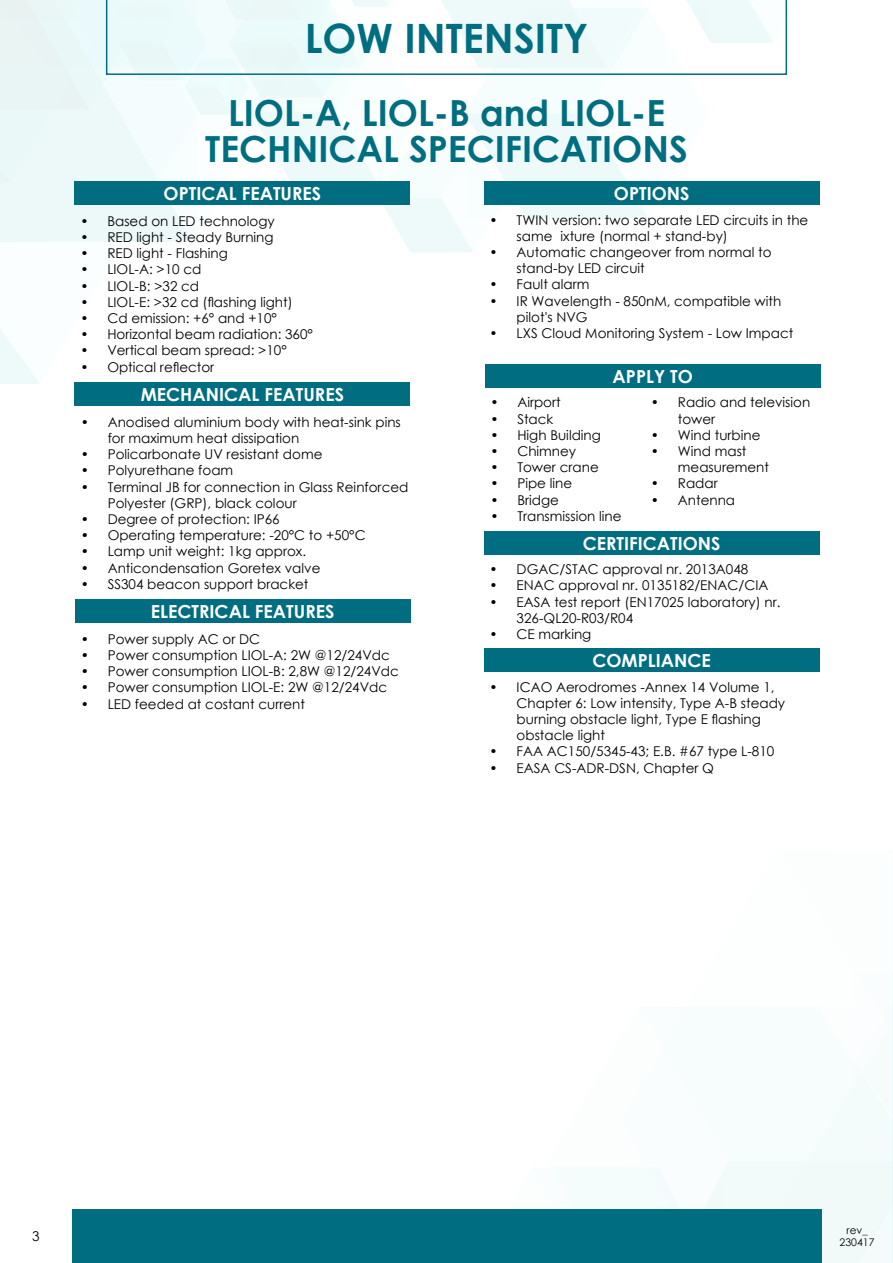
<style>
.page{position:relative;width:893px;height:1263px;background:#fff}
.page>*{position:absolute;margin:0;border:0;box-sizing:border-box;transform-origin:0 0}
.t1{font:700 40.5px "Century Gothic";color:#006e80}
.t2{font:700 36px/36px "Century Gothic";color:#006e80;text-align:center}
.t3{font:700 18px "Century Gothic";color:#fff}
.t4{font:13.5px/16.2px "Century Gothic";color:#000}
.t5{font:10.5px/12.6px "Century Gothic";color:#000;text-align:center}
</style>
<div class="page">
<svg style="left:0;top:329px;width:410px;height:55px"></svg>
<svg style="left:0;top:0;width:805px;height:252px"></svg>
<svg style="left:0;top:0;width:355px;height:182px;fill:#edf9f9"></svg>
<svg style="left:648px;top:973px;width:245px;height:290px"></svg>
<div style="left:72px;top:1209px;width:749px;height:54px;background:#006e80"></div>
<svg style="left:106px;top:0;width:681px;height:75px"></svg>
<div style="left:75px;top:182px;width:335px;height:23px;background:#006e80"></div>
<div style="left:484px;top:182px;width:335px;height:23px;background:#006e80"></div>
<div style="left:75px;top:383px;width:335px;height:23px;background:#006e80"></div>
<div style="left:484px;top:531px;width:335px;height:24px;background:#006e80"></div>
<div style="left:484px;top:649px;width:335px;height:23px;background:#006e80"></div>
<div style="left:75px;top:599px;width:335px;height:24px;background:#006e80"></div>
<div style="left:485px;top:364px;width:335px;height:24px;background:#006e80"></div>
<h1 class="t1" style="left:305px;top:7px;width:285px">LOW INTENSITY</h1>
<h2 class="t2" style="left:205px;top:94px;width:484px">LIOL-A, LIOL-B and LIOL-E<br>TECHNICAL SPECIFICATIONS</h2>
<h3 class="t3" style="left:164px;top:180px;width:159px">OPTICAL FEATURES</h3>
<p class="t4" style="left:80px;top:213px;width:196px">• Based on LED technology</p>
<p class="t4" style="left:80px;top:229px;width:195px">• RED light - Steady Burning</p>
<p class="t4" style="left:80px;top:245px;width:149px">• RED light - Flashing</p>
<p class="t4" style="left:80px;top:261px;width:123px">• LIOL-A: &gt;10 cd</p>
<p class="t4" style="left:80px;top:277px;width:120px">• LIOL-B: &gt;32 cd</p>
<p class="t4" style="left:80px;top:294px;width:214px">• LIOL-E: &gt;32 cd (flashing light)</p>
<p class="t4" style="left:80px;top:310px;width:198px">• Cd emission: +6° and +10°</p>
<p class="t4" style="left:80px;top:326px;width:234px">• Horizontal beam radiation: 360°</p>
<p class="t4" style="left:80px;top:342px;width:208px">• Vertical beam spread: &gt;10°</p>
<p class="t4" style="left:80px;top:358px;width:135px">• Optical reflector</p>
<h3 class="t3" style="left:141px;top:381px;width:205px">MECHANICAL FEATURES</h3>
<p class="t4" style="left:108px;top:414px;width:295px;text-indent:-27px">• Anodised aluminium body with heat-sink pins for maximum heat dissipation</p>
<p class="t4" style="left:81px;top:446px;width:243px">• Policarbonate UV resistant dome</p>
<p class="t4" style="left:81px;top:462px;width:154px">• Polyurethane foam</p>
<p class="t4" style="left:108px;top:478px;width:302px;text-indent:-27px">• Terminal JB for connection in Glass Reinforced<br>Polyester (GRP), black colour</p>
<p class="t4" style="left:81px;top:511px;width:201px">• Degree of protection: IP66</p>
<p class="t4" style="left:81px;top:527px;width:286px">• Operating temperature: -20°C to +50°C</p>
<p class="t4" style="left:81px;top:543px;width:227px">• Lamp unit weight: 1kg approx.</p>
<p class="t4" style="left:81px;top:559px;width:241px">• Anticondensation Goretex valve</p>
<p class="t4" style="left:81px;top:576px;width:229px">• SS304 beacon support bracket</p>
<h3 class="t3" style="left:151px;top:598px;width:185px">ELECTRICAL FEATURES</h3>
<p class="t4" style="left:81px;top:631px;width:181px">• Power supply AC or DC</p>
<p class="t4" style="left:81px;top:647px;width:311px">• Power consumption LIOL-A: 2W @12/24Vdc</p>
<p class="t4" style="left:81px;top:663px;width:320px">• Power consumption LIOL-B: 2,8W @12/24Vdc</p>
<p class="t4" style="left:81px;top:679px;width:308px">• Power consumption LIOL-E: 2W @12/24Vdc</p>
<p class="t4" style="left:81px;top:695px;width:226px">• LED feeded at costant current</p>
<h3 class="t3" style="left:614px;top:180px;width:77px">OPTIONS</h3>
<p class="t4" style="left:517px;top:211px;width:293px;text-indent:-27px">• TWIN version: two separate LED circuits in the same ixture (normal + stand-by)</p>
<p class="t4" style="left:517px;top:244px;width:256px;text-indent:-27px">• Automatic changeover from normal to stand-by LED circuit</p>
<p class="t4" style="left:490px;top:276px;width:101px">• Fault alarm</p>
<p class="t4" style="left:517px;top:292px;width:266px;text-indent:-27px">• IR Wavelength - 850nM, compatible with pilot's NVG</p>
<p class="t4" style="left:490px;top:325px;width:305px">• LXS Cloud Monitoring System - Low Impact</p>
<h3 class="t3" style="left:613px;top:362px;width:82px">APPLY TO</h3>
<p class="t4" style="left:490px;top:394px;width:72px">• Airport</p>
<p class="t4" style="left:490px;top:410px;width:65px">• Stack</p>
<p class="t4" style="left:490px;top:427px;width:112px">• High Building</p>
<p class="t4" style="left:490px;top:443px;width:87px">• Chimney</p>
<p class="t4" style="left:490px;top:459px;width:110px">• Tower crane</p>
<p class="t4" style="left:490px;top:475px;width:83px">• Pipe line</p>
<p class="t4" style="left:490px;top:491px;width:70px">• Bridge</p>
<p class="t4" style="left:490px;top:508px;width:133px">• Transmission line</p>
<p class="t4" style="left:678px;top:394px;width:134px;text-indent:-27px">• Radio and television tower</p>
<p class="t4" style="left:651px;top:427px;width:111px">• Wind turbine</p>
<p class="t4" style="left:678px;top:443px;width:93px;text-indent:-27px">• Wind mast measurement</p>
<p class="t4" style="left:651px;top:475px;width:68px">• Radar</p>
<p class="t4" style="left:651px;top:491px;width:86px">• Antenna</p>
<h3 class="t3" style="left:583px;top:529px;width:139px">CERTIFICATIONS</h3>
<p class="t4" style="left:490px;top:561px;width:260px">• DGAC/STAC approval nr. 2013A048</p>
<p class="t4" style="left:490px;top:577px;width:280px">• ENAC approval nr. 0135182/ENAC/CIA</p>
<p class="t4" style="left:517px;top:593px;width:265px;text-indent:-27px">• EASA test report (EN17025 laboratory) nr.<br>326-QL20-R03/R04</p>
<p class="t4" style="left:490px;top:626px;width:103px">• CE marking</p>
<h3 class="t3" style="left:592px;top:647px;width:120px">COMPLIANCE</h3>
<p class="t4" style="left:517px;top:678px;width:270px;text-indent:-27px">• ICAO Aerodromes -Annex 14 Volume 1, Chapter 6: Low intensity, Type A-B steady burning obstacle light, Type E flashing obstacle light</p>
<p class="t4" style="left:490px;top:743px;width:286px">• FAA AC150/5345-43; E.B. #67 type L-810</p>
<p class="t4" style="left:490px;top:759px;width:226px">• EASA CS-ADR-DSN, Chapter Q</p>
<p class="t4" style="left:32px;top:1228px;width:9px">3</p>
<p class="t5" style="left:840px;top:1223px;width:36px">rev_<br>230417</p>
</div>
